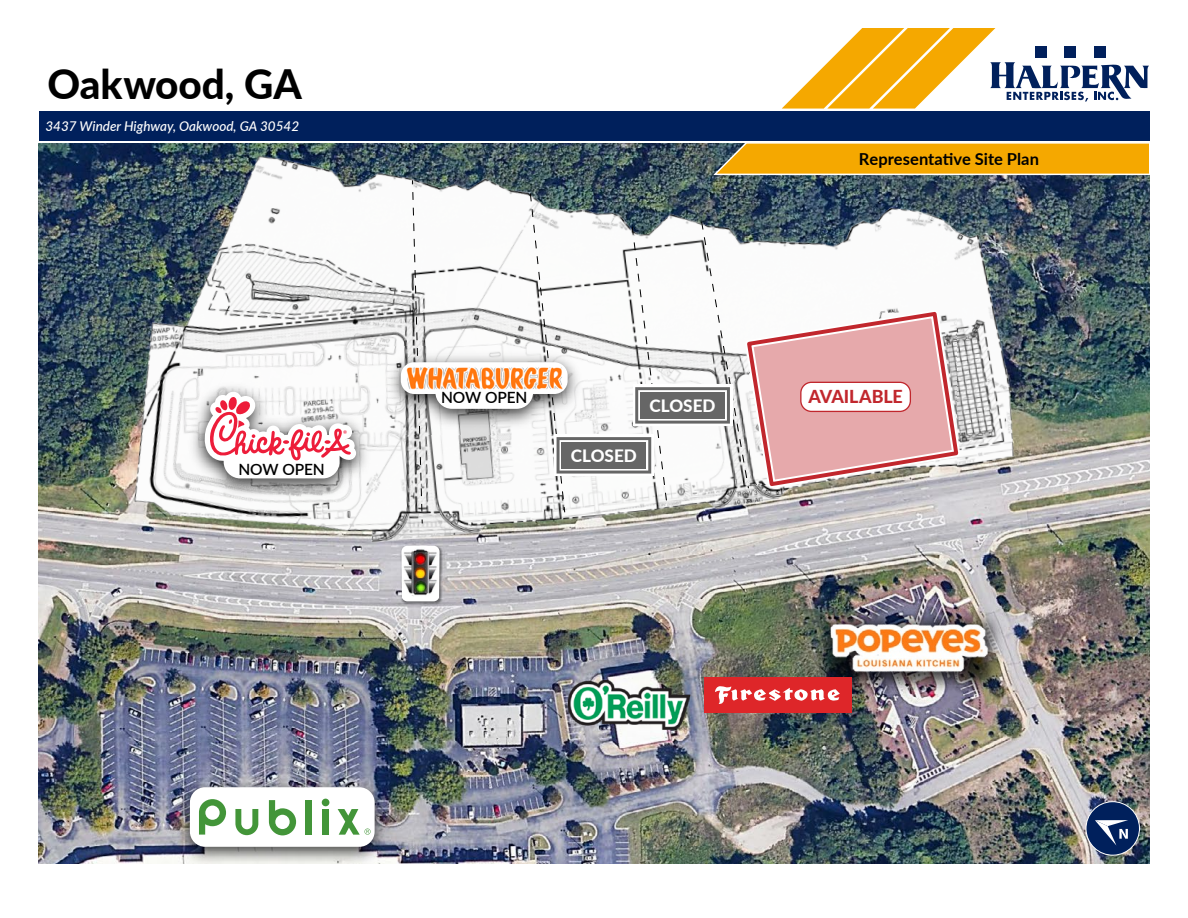
<style>
.page{position:relative;width:1188px;height:918px;background:#fff}
.page>*{position:absolute;margin:0;border:0;box-sizing:border-box;transform-origin:0 0}
.t1{font:800 40.5px "Lato";letter-spacing:-.005em;color:#000}
.t2{font:800 17.85px "Lato";color:#c1272d}
.t3{font:800 17.1px "Lato";color:#fff}
.t4{font:700 16.5px "Lato";letter-spacing:.005em;color:#000}
.t5{font:600 15.6px "Lato";letter-spacing:-.01em;color:#000}
.t6{font:italic 500 13.5px "Lato";color:#fff}
</style>
<div class="page">
<img style="left:39px;top:144px;width:1110px;height:720px">
<img style="left:88px;top:144px;width:952px;height:443px">
<img style="left:170px;top:772px;width:225px;height:92px">
<div style="left:190px;top:787px;width:185px;height:60px;background:#fff;border-radius:15px"></div>
<svg style="left:412px;top:180px;width:11px;height:332px"></svg>
<img style="left:184px;top:376px;width:193px;height:128px">
<svg style="left:203px;top:392px;width:153px;height:86px"></svg>
<img style="left:399px;top:543px;width:45px;height:63px">
<svg style="left:401px;top:546px;width:39px;height:55px"></svg>
<img style="left:401px;top:547px;width:39px;height:50px">
<div style="left:305px;top:800px;width:7px;height:35px;background:#439539"></div>
<div style="left:322px;top:809px;width:6px;height:26px;background:#439539"></div>
<svg style="left:235px;top:809px;width:23px;height:26px"></svg>
<svg style="left:269px;top:800px;width:27px;height:35px"></svg>
<svg style="left:199px;top:799px;width:27px;height:36px"></svg>
<div style="left:322px;top:799px;width:7px;height:7px;background:#439539;border-radius:50%"></div>
<svg style="left:338px;top:809px;width:33px;height:26px"></svg>
<img style="left:808px;top:602px;width:202px;height:98px">
<img style="left:829px;top:618px;width:161px;height:58px">
<img style="left:567px;top:679px;width:126px;height:51px">
<div style="left:704px;top:677px;width:147px;height:36px;background:#de2629"></div>
<svg style="left:715px;top:686px;width:125px;height:18px"></svg>
<img style="left:381px;top:347px;width:54px;height:87px">
<div style="left:401px;top:362px;width:167px;height:32px;background:#fff;border-radius:13px"></div>
<img style="left:406px;top:367px;width:29px;height:23px">
<svg style="left:435px;top:193px;width:530px;height:320px"></svg>
<div style="left:801px;top:382px;width:109px;height:29px;background:#fff;border-radius:11px"></div>
<div style="left:800px;top:382px;width:111px;height:30px;border:1px solid #c1272d;border-radius:11px"></div>
<div style="left:39px;top:111px;width:1110px;height:30px;background:#00205c"></div>
<svg style="left:782px;top:28px;width:367px;height:81px"></svg>
<svg style="left:711px;top:143px;width:439px;height:33px;background:#e9a817"></svg>
<img style="left:1082px;top:798px;width:61px;height:61px">
<h1 class="t1" style="left:47px;top:54px;width:256px">Oakwood, GA</h1>
<p class="t6" style="left:45px;top:117px;width:255px">3437 Winder Highway, Oakwood, GA 30542</p>
<p class="t5" style="left:238px;top:458px;width:88px">NOW OPEN</p>
<p class="t5" style="left:441px;top:386px;width:88px">NOW OPEN</p>
<p class="t3" style="left:650px;top:393px;width:67px">CLOSED</p>
<p class="t3" style="left:571px;top:443px;width:67px">CLOSED</p>
<p class="t4" style="left:859px;top:147px;width:182px">Representative Site Plan</p>
<h2 class="t2" style="left:808px;top:384px;width:96px">AVAILABLE</h2>
</div>
